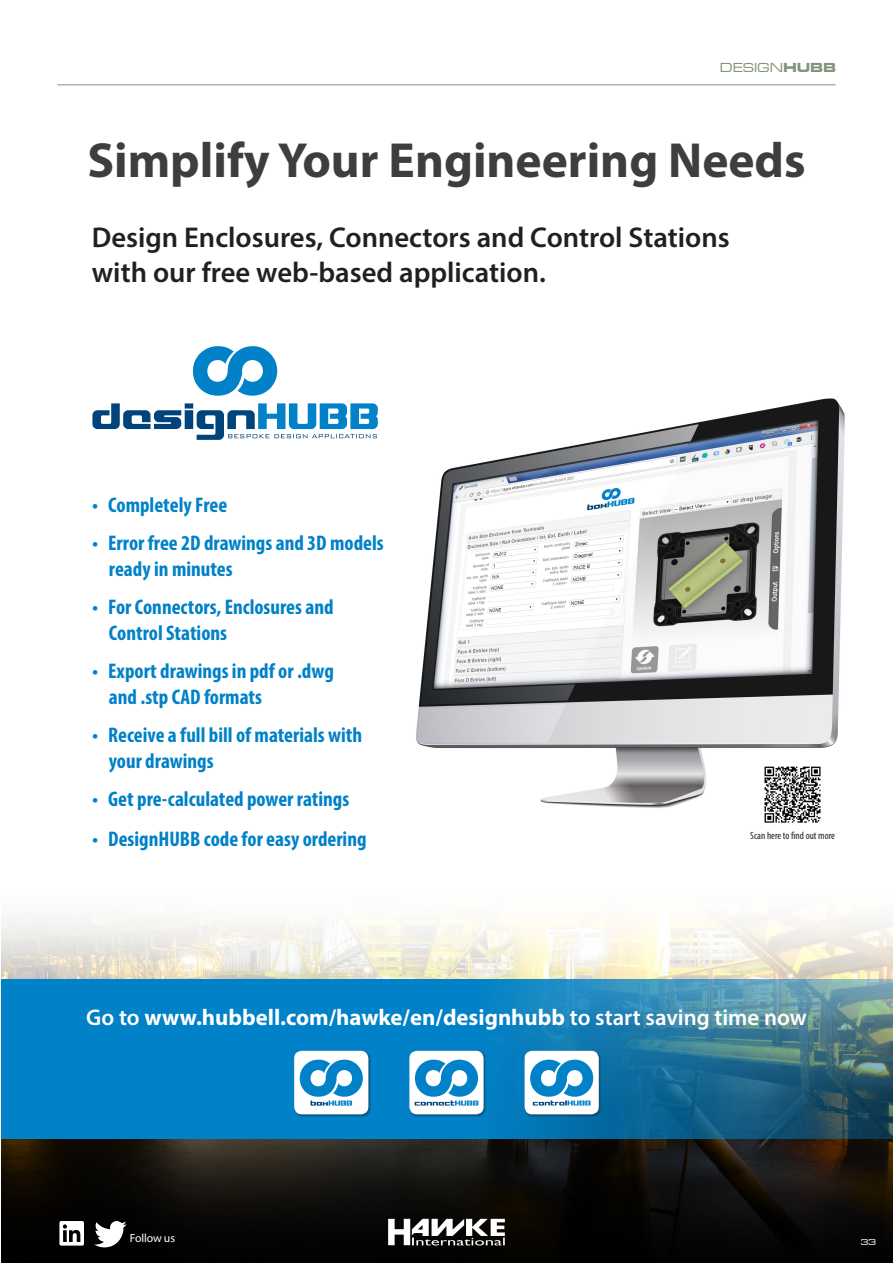
<style>
.page{position:relative;width:893px;height:1263px;background:#fff}
.page>*{position:absolute;margin:0;border:0;box-sizing:border-box;transform-origin:0 0}
.t1{font:700 49.5px "Myriad Pro";color:#3e3e3f}
.t2{font:600 28.65px/35.4px "Myriad Pro";color:#231f20}
.t3{font:700 22.8px "Myriad Pro";color:#fff}
.t4{font:700 condensed 21.3px/26.2px "Myriad Pro";color:#0081c8}
.t5{font:13.5px "Microgramma D Medi Exte";letter-spacing:.04em;color:#829479}
.t6{font:11.85px "Myriad Pro";letter-spacing:-.01em;color:#fff}
.t7{font:condensed 10.5px "Myriad Pro";color:#231f20}
.t8{font:9px "Microgramma D Medi Exte";color:#fff}
.s1{font-family:"Microgramma D Bold Exte"}
.s2{font-weight:600}
</style>
<div class="page">
<hr style="left:57px;top:84px;width:779px;height:1px;background:#829479">
<img style="left:55px;top:919px;width:838px;height:344px">
<img style="left:416px;top:398px;width:429px;height:410px">
<svg style="left:55px;top:979px;width:838px;height:159px;background:#157cb0"></svg>
<svg style="left:92px;top:403px;width:286px;height:37px"></svg>
<svg style="left:193px;top:346px;width:84px;height:50px"></svg>
<div style="left:294px;top:1050px;width:77px;height:67px;background:#231f20;opacity:.4"></div>
<div style="left:294px;top:1051px;width:74px;height:63px;background:#fff;border-radius:8px"></div>
<svg style="left:300px;top:1060px;width:63px;height:45px"></svg>
<div style="left:409px;top:1050px;width:77px;height:67px;background:#231f20;opacity:.4"></div>
<div style="left:409px;top:1051px;width:75px;height:63px;background:#fff;border-radius:8px"></div>
<svg style="left:415px;top:1060px;width:63px;height:45px"></svg>
<div style="left:524px;top:1050px;width:77px;height:67px;background:#231f20;opacity:.4"></div>
<div style="left:525px;top:1051px;width:74px;height:63px;background:#fff;border-radius:8px"></div>
<svg style="left:530px;top:1060px;width:63px;height:45px"></svg>
<svg style="left:388px;top:1219px;width:117px;height:26px"></svg>
<svg style="left:59px;top:1221px;width:25px;height:24px"></svg>
<svg style="left:94px;top:1221px;width:33px;height:26px"></svg>
<img style="left:760px;top:761px;width:66px;height:62px">
<img style="left:1px;top:920px;width:54px;height:343px">
<p class="t5" style="left:720px;top:59px;width:117px">DESIGN<span class="s1">HUBB</span></p>
<p class="t1" style="left:87px;top:128px;width:720px">Simplify Your Engineering Needs</p>
<p class="t2" style="left:92px;top:219px;width:639px">Design Enclosures, Connectors and Control Stations with our free web-based application.</p>
<p class="t4" style="left:92px;top:491px;width:137px">• Completely Free</p>
<p class="t4" style="left:109px;top:529px;width:276px;text-indent:-17px">• Error free 2D drawings and 3D models ready in minutes</p>
<p class="t4" style="left:109px;top:593px;width:226px;text-indent:-17px">• For Connectors, Enclosures and<br>Control Stations</p>
<p class="t4" style="left:109px;top:657px;width:226px;text-indent:-17px">• Export drawings in pdf or .dwg and .stp CAD formats</p>
<p class="t4" style="left:109px;top:721px;width:255px;text-indent:-17px">• Receive a full bill of materials with your drawings</p>
<p class="t4" style="left:92px;top:785px;width:259px">• Get pre-calculated power ratings</p>
<p class="t4" style="left:92px;top:825px;width:276px">• DesignHUBB code for easy ordering</p>
<p class="t7" style="left:750px;top:829px;width:86px">Scan here to find out more</p>
<p class="t3" style="left:86px;top:1002px;width:722px"><span class="s2">Go to</span> www.hubbell.com/hawke/en/designhubb <span class="s2">to start saving time now</span></p>
<p class="t6" style="left:130px;top:1230px;width:47px">Follow us</p>
<p class="t8" style="left:861px;top:1236px;width:16px">33</p>
</div>
